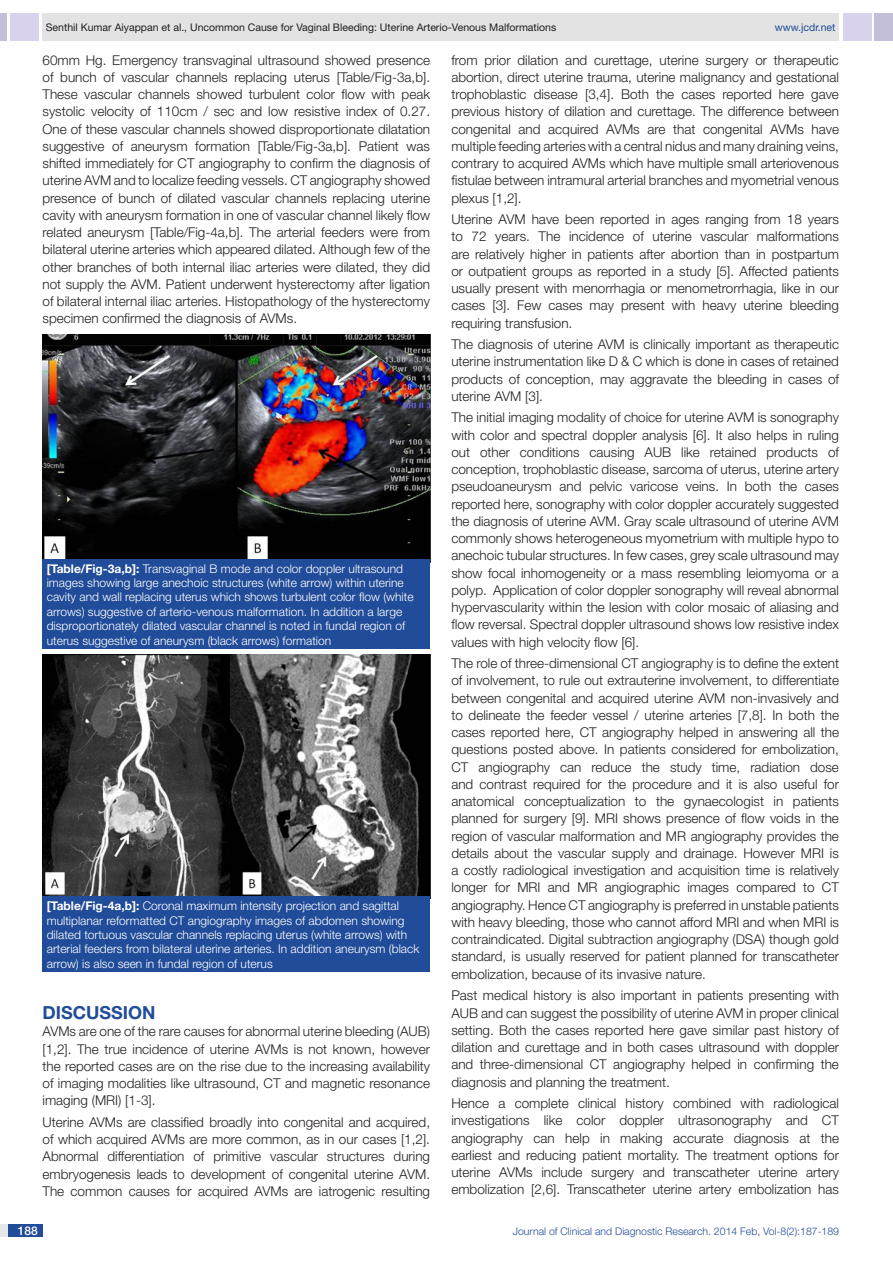
<style>
.page{position:relative;width:893px;height:1263px;background:#fff}
.page>*{position:absolute;margin:0;border:0;box-sizing:border-box;transform-origin:0 0}
.Body_text{font:700 18px "Helvetica Neue";color:#214c99}
.Body_text-2{font:300 13.5px/17.2px "Helvetica Neue";color:#231f20;text-align:justify}
.Table_text{font:300 12px/14.4px "Helvetica Neue";color:#fff}
.t1{font:500 12px "Helvetica Neue";color:#fff}
.t2{font:10.5px "Helvetica Neue";color:#231f20}
.t3{font:300 10.5px "Helvetica Neue";color:#214c99}
.t4{font:10.5px "Helvetica Neue";color:#214c99}
.s1{font-weight:700}
</style>
<div class="page">
<div style="left:0;top:13px;width:7px;height:28px;background:#c3bfd8"></div>
<div style="left:10px;top:13px;width:29px;height:28px;background:#d9d2ec"></div>
<div style="left:43px;top:13px;width:796px;height:28px;background:#e3e3e3"></div>
<div style="left:875px;top:13px;width:18px;height:28px;background:#c3bfd8"></div>
<div style="left:843px;top:13px;width:29px;height:28px;background:#d9d2ec"></div>
<div style="left:0;top:1224px;width:43px;height:13px;background:#e6e7e9"></div>
<div style="left:8px;top:1224px;width:35px;height:13px;background:#214c99"></div>
<img style="left:43px;top:334px;width:387px;height:225px">
<div style="left:43px;top:559px;width:387px;height:90px;background:#214c99"></div>
<img style="left:43px;top:654px;width:387px;height:242px">
<div style="left:43px;top:896px;width:387px;height:76px;background:#214c99"></div>
<p class="t2" style="left:46px;top:21px;width:512px">Senthil Kumar Aiyappan et al., Uncommon Cause for Vaginal Bleeding: Uterine Arterio-Venous Malformations</p>
<p class="t4" style="left:775px;top:21px;width:62px">www.jcdr.net</p>
<p class="Body_text-2" style="left:43px;top:51px;width:389px">60mm Hg. Emergency transvaginal ultrasound showed presence of bunch of vascular channels replacing uterus [Table/Fig-3a,b].<br>These vascular channels showed turbulent color flow with peak systolic velocity of 110cm / sec and low resistive index of 0.27.<br>One of these vascular channels showed disproportionate dilatation suggestive of aneurysm formation [Table/Fig-3a,b]. Patient was shifted immediately for CT angiography to confirm the diagnosis of uterine AVM and to localize feeding vessels. CT angiography showed presence of bunch of dilated vascular channels replacing uterine cavity with aneurysm formation in one of vascular channel likely flow related aneurysm [Table/Fig-4a,b]. The arterial feeders were from bilateral uterine arteries which appeared dilated. Although few of the other branches of both internal iliac arteries were dilated, they did not supply the AVM. Patient underwent hysterectomy after ligation of bilateral internal iliac arteries. Histopathology of the hysterectomy specimen confirmed the diagnosis of AVMs.</p>
<p class="Table_text" style="left:47px;top:561px;width:368px"><span class="s1">[TABLE/FIG-3A,B]:</span> Transvaginal B mode and color doppler ultrasound images showing large anechoic structures (white arrow) within uterine cavity and wall replacing uterus which shows turbulent color flow (white arrows) suggestive of arterio-venous malformation. In addition a large disproportionately dilated vascular channel is noted in fundal region of uterus suggestive of aneurysm (black arrows) formation</p>
<p class="Table_text" style="left:47px;top:898px;width:374px"><span class="s1">[TABLE/FIG-4A,B]:</span> Coronal maximum intensity projection and sagittal multiplanar reformatted CT angiography images of abdomen showing dilated tortuous vascular channels replacing uterus (white arrows) with arterial feeders from bilateral uterine arteries. In addition aneurysm (black arrow) is also seen in fundal region of uterus</p>
<p class="Body_text" style="left:43px;top:1001px;width:115px">DISCUSSION</p>
<p class="Body_text-2" style="left:43px;top:1022px;width:389px">AVMs are one of the rare causes for abnormal uterine bleeding (AUB) [1,2]. The true incidence of uterine AVMs is not known, however the reported cases are on the rise due to the increasing availability of imaging modalities like ultrasound, CT and magnetic resonance imaging (MRI) [1-3].</p>
<p class="Body_text-2" style="left:43px;top:1113px;width:389px">Uterine AVMs are classified broadly into congenital and acquired, of which acquired AVMs are more common, as in our cases [1,2].<br>Abnormal differentiation of primitive vascular structures during embryogenesis leads to development of congenital uterine AVM.<br>The common causes for acquired AVMs are iatrogenic resulting</p>
<p class="Body_text-2" style="left:451px;top:51px;width:389px">from prior dilation and curettage, uterine surgery or therapeutic abortion, direct uterine trauma, uterine malignancy and gestational trophoblastic disease [3,4]. Both the cases reported here gave previous history of dilation and curettage. The difference between congenital and acquired AVMs are that congenital AVMs have multiple feeding arteries with a central nidus and many draining veins, contrary to acquired AVMs which have multiple small arteriovenous fistulae between intramural arterial branches and myometrial venous plexus [1,2].</p>
<p class="Body_text-2" style="left:451px;top:210px;width:389px">Uterine AVM have been reported in ages ranging from 18 years to 72 years. The incidence of uterine vascular malformations are relatively higher in patients after abortion than in postpartum or outpatient groups as reported in a study [5]. Affected patients usually present with menorrhagia or menometrorrhagia, like in our cases [3]. Few cases may present with heavy uterine bleeding requiring transfusion.</p>
<p class="Body_text-2" style="left:451px;top:335px;width:389px">The diagnosis of uterine AVM is clinically important as therapeutic uterine instrumentation like D &amp; C which is done in cases of retained products of conception, may aggravate the bleeding in cases of uterine AVM [3].</p>
<p class="Body_text-2" style="left:451px;top:409px;width:389px">The initial imaging modality of choice for uterine AVM is sonography with color and spectral doppler analysis [6]. It also helps in ruling out other conditions causing AUB like retained products of conception, trophoblastic disease, sarcoma of uterus, uterine artery pseudoaneurysm and pelvic varicose veins. In both the cases reported here, sonography with color doppler accurately suggested the diagnosis of uterine AVM. Gray scale ultrasound of uterine AVM commonly shows heterogeneous myometrium with multiple hypo to anechoic tubular structures. In few cases, grey scale ultrasound may show focal inhomogeneity or a mass resembling leiomyoma or a polyp. Application of color doppler sonography will reveal abnormal hypervascularity within the lesion with color mosaic of aliasing and flow reversal. Spectral doppler ultrasound shows low resistive index values with high velocity flow [6].</p>
<p class="Body_text-2" style="left:451px;top:654px;width:389px">The role of three-dimensional CT angiography is to define the extent of involvement, to rule out extrauterine involvement, to differentiate between congenital and acquired uterine AVM non-invasively and to delineate the feeder vessel / uterine arteries [7,8]. In both the cases reported here, CT angiography helped in answering all the questions posted above. In patients considered for embolization, CT angiography can reduce the study time, radiation dose and contrast required for the procedure and it is also useful for anatomical conceptualization to the gynaecologist in patients planned for surgery [9]. MRI shows presence of flow voids in the region of vascular malformation and MR angiography provides the details about the vascular supply and drainage. However MRI is a costly radiological investigation and acquisition time is relatively longer for MRI and MR angiographic images compared to CT angiography. Hence CT angiography is preferred in unstable patients with heavy bleeding, those who cannot afford MRI and when MRI is contraindicated. Digital subtraction angiography (DSA) though gold standard, is usually reserved for patient planned for transcatheter embolization, because of its invasive nature.</p>
<p class="Body_text-2" style="left:451px;top:986px;width:389px">Past medical history is also important in patients presenting with AUB and can suggest the possibility of uterine AVM in proper clinical setting. Both the cases reported here gave similar past history of dilation and curettage and in both cases ultrasound with doppler and three-dimensional CT angiography helped in confirming the diagnosis and planning the treatment.</p>
<p class="Body_text-2" style="left:451px;top:1094px;width:389px">Hence a complete clinical history combined with radiological investigations like color doppler ultrasonography and CT angiography can help in making accurate diagnosis at the earliest and reducing patient mortality. The treatment options for uterine AVMs include surgery and transcatheter uterine artery embolization [2,6]. Transcatheter uterine artery embolization has</p>
<p class="t1" style="left:18px;top:1223px;width:22px">188</p>
<p class="t3" style="left:513px;top:1225px;width:328px">Journal of Clinical and Diagnostic Research. 2014 Feb, Vol-8(2):187-189</p>
</div>
